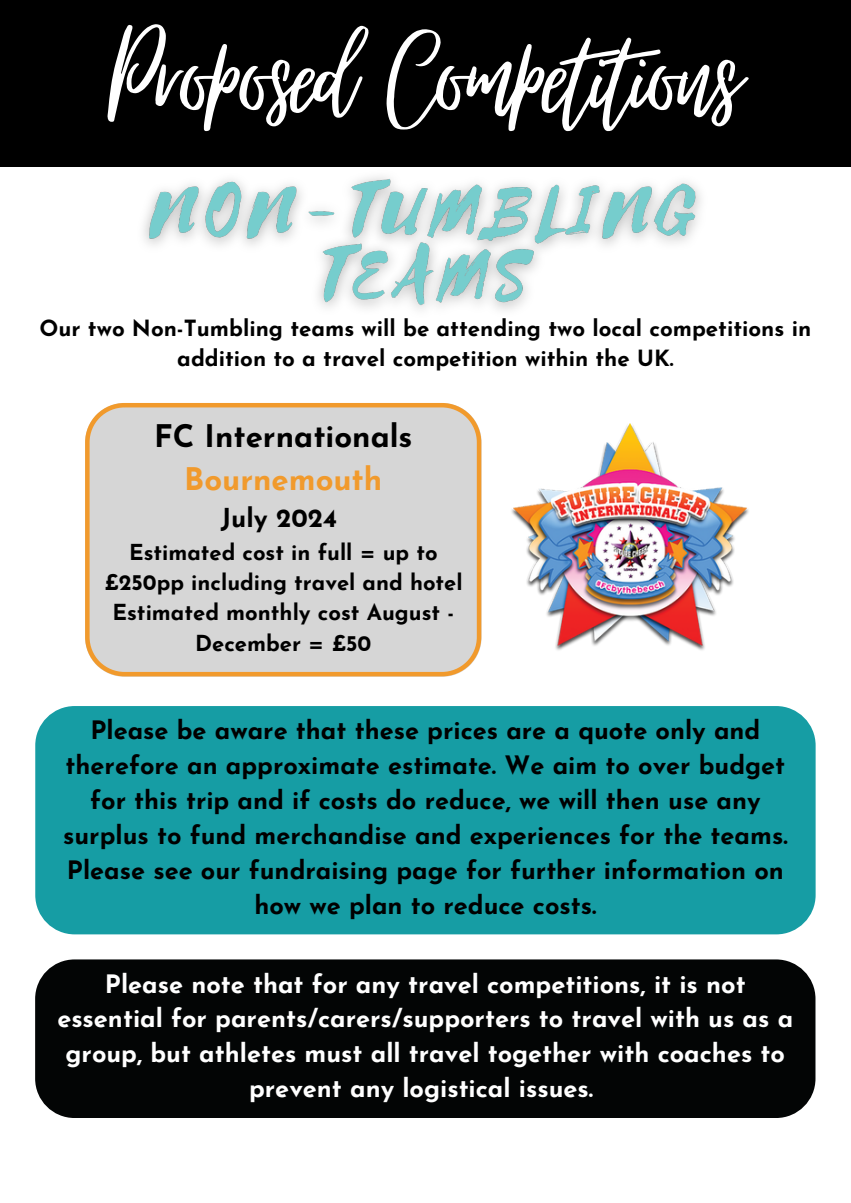
<style>
.page{position:relative;width:851px;height:1203px;background:#fff}
.page>*{position:absolute;margin:0;border:0;box-sizing:border-box;transform-origin:0 0}
.t1{font:157.8px "Virtual";letter-spacing:-.02em;color:#fff}
.t2{font:700 31.05px/42.8px "Josefin Sans";color:#000;text-align:center}
.t3{font:700 26.1px "Josefin Sans";color:#000}
.t4{font:700 25.35px/34.8px "Josefin Sans";color:#000;text-align:center}
.t5{font:700 25.35px/34.8px "Josefin Sans";color:#fff;text-align:center}
.t6{font:700 22.35px/30.3px "Josefin Sans";color:#000;text-align:center}
.t7{font:700 22.05px/30.3px "Josefin Sans";color:#000;text-align:center}
.t8{font:700 21.9px/30.3px "Josefin Sans";color:#000;text-align:center}
.s1{color:#f19a2c}
</style>
<div class="page">
<div style="left:0;top:0;width:850px;height:166px;background:#000"></div>
<div style="left:35px;top:706px;width:780px;height:228px;background:#169da4;border-radius:39px"></div>
<img style="left:511px;top:423px;width:238px;height:227px">
<div style="left:85px;top:403px;width:396px;height:273px;background:#d6d6d6"></div>
<img style="left:127px;top:166px;width:597px;height:145px">
<div style="left:35px;top:959px;width:780px;height:159px;background:#030505;border-radius:39px"></div>
<p class="t1" style="left:110px;top:-8px;width:632px">Proposed Competitions</p>
<p class="t6" style="left:40px;top:315px;width:773px">Our two Non-Tumbling teams will be attending two local competitions in addition to a travel competition within the UK.</p>
<p class="t2" style="left:154px;top:418px;width:260px">FC Internationals<br><span class="s1">Bournemouth</span></p>
<p class="t3" style="left:221px;top:507px;width:118px">July 2024</p>
<p class="t8" style="left:104px;top:539px;width:360px">Estimated cost in full = up to £250pp including travel and hotel</p>
<p class="t7" style="left:112px;top:600px;width:343px">Estimated monthly cost August -<br>December = £50</p>
<p class="t4" style="left:63px;top:715px;width:726px">Please be aware that these prices are a quote only and therefore an approximate estimate. We aim to over budget for this trip and if costs do reduce, we will then use any surplus to fund merchandise and experiences for the teams.<br>Please see our fundraising page for further information on how we plan to reduce costs.</p>
<p class="t5" style="left:57px;top:969px;width:737px">Please note that for any travel competitions, it is not essential for parents/carers/supporters to travel with us as a group, but athletes must all travel together with coaches to prevent any logistical issues.</p>
</div>
